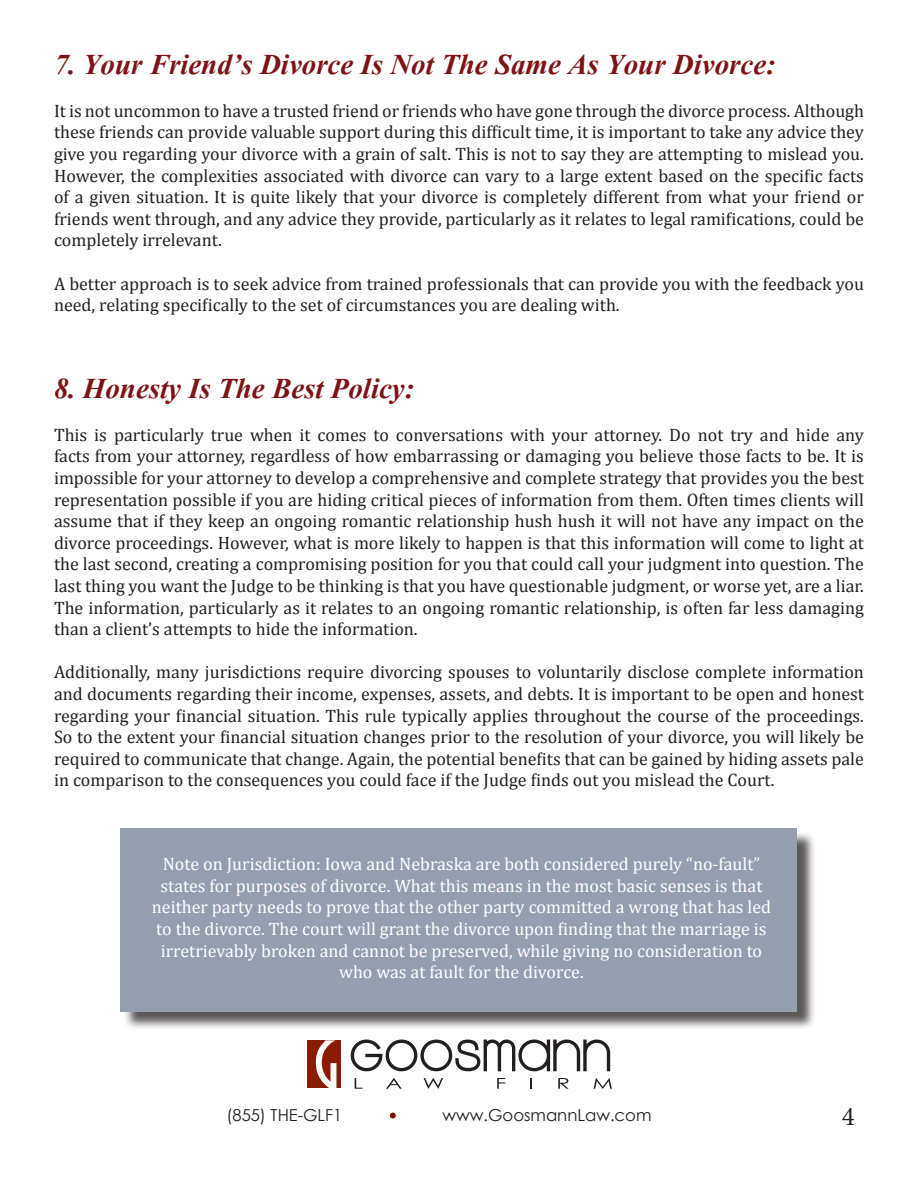
<style>
.page{position:relative;width:918px;height:1188px;background:#fff}
.page>*{position:absolute;margin:0;border:0;box-sizing:border-box;transform-origin:0 0}
.t1{font:700 36px "Vijaya";color:#7e1315}
.t2{font:27px "Minion Pro";color:#231f20}
.t3{font:18px/21.6px "Cambria";color:#231f20;text-align:justify}
.t4{font:18px/21.6px "Cambria";color:#fff;text-align:center}
.t5{font:16.5px "Century Gothic";color:#231f20}
</style>
<div class="page">
<div style="left:123px;top:831px;width:693px;height:200px;background:#231f20;opacity:.75"></div>
<div style="left:121px;top:829px;width:676px;height:183px;background:#949eaf"></div>
<svg style="left:350px;top:1040px;width:262px;height:49px"></svg>
<div style="left:307px;top:1040px;width:34px;height:48px;background:#891c02"></div>
<svg style="left:316px;top:1040px;width:20px;height:48px"></svg>
<svg style="left:390px;top:1113px;width:6px;height:6px"></svg>
<p class="t1" style="left:54px;top:36px;width:723px">7. Your Friend’s Divorce Is Not The Same As Your Divorce:</p>
<p class="t3" style="left:54px;top:100px;width:812px">It is not uncommon to have a trusted friend or friends who have gone through the divorce process. Although these friends can provide valuable support during this difficult time, it is important to take any advice they give you regarding your divorce with a grain of salt. This is not to say they are attempting to mislead you.<br>However, the complexities associated with divorce can vary to a large extent based on the specific facts of a given situation. It is quite likely that your divorce is completely different from what your friend or friends went through, and any advice they provide, particularly as it relates to legal ramifications, could be</p>
<p class="t3" style="left:54px;top:229px;width:169px">completely irrelevant.</p>
<p class="t3" style="left:54px;top:273px;width:812px">A better approach is to seek advice from trained professionals that can provide you with the feedback you need, relating specifically to the set of circumstances you are dealing with.</p>
<p class="t1" style="left:54px;top:360px;width:362px">8. Honesty Is The Best Policy:</p>
<p class="t3" style="left:54px;top:424px;width:811px">This is particularly true when it comes to conversations with your attorney. Do not try and hide any facts from your attorney, regardless of how embarrassing or damaging you believe those facts to be. It is</p>
<p class="t3" style="left:54px;top:467px;width:812px">impossible for your attorney to develop a comprehensive and complete strategy that provides you the best representation possible if you are hiding critical pieces of information from them. Often times clients will assume that if they keep an ongoing romantic relationship hush hush it will not have any impact on the</p>
<p class="t3" style="left:54px;top:532px;width:812px">divorce proceedings. However, what is more likely to happen is that this information will come to light at the last second, creating a compromising position for you that could call your judgment into question. The last thing you want the Judge to be thinking is that you have questionable judgment, or worse yet, are a liar.<br>The information, particularly as it relates to an ongoing romantic relationship, is often far less damaging than a client’s attempts to hide the information.</p>
<p class="t3" style="left:54px;top:661px;width:812px">Additionally, many jurisdictions require divorcing spouses to voluntarily disclose complete information and documents regarding their income, expenses, assets, and debts. It is important to be open and honest regarding your financial situation. This rule typically applies throughout the course of the proceedings.<br>So to the extent your financial situation changes prior to the resolution of your divorce, you will likely be</p>
<p class="t3" style="left:54px;top:748px;width:811px">required to communicate that change. Again, the potential benefits that can be gained by hiding assets pale in comparison to the consequences you could face if the Judge finds out you mislead the Court.</p>
<p class="t4" style="left:152px;top:853px;width:621px">Note on Jurisdiction: Iowa and Nebraska are both considered purely “no-fault” states for purposes of divorce. What this means in the most basic senses is that neither party needs to prove that the other party committed a wrong that has led to the divorce. The court will grant the divorce upon finding that the marriage is irretrievably broken and cannot be preserved, while giving no consideration to who was at fault for the divorce.</p>
<p class="t5" style="left:226px;top:1104px;width:117px">(855) THE-GLF1</p>
<p class="t5" style="left:442px;top:1104px;width:211px">www.GoosmannLaw.com</p>
<p class="t2" style="left:842px;top:1099px;width:14px">4</p>
</div>
